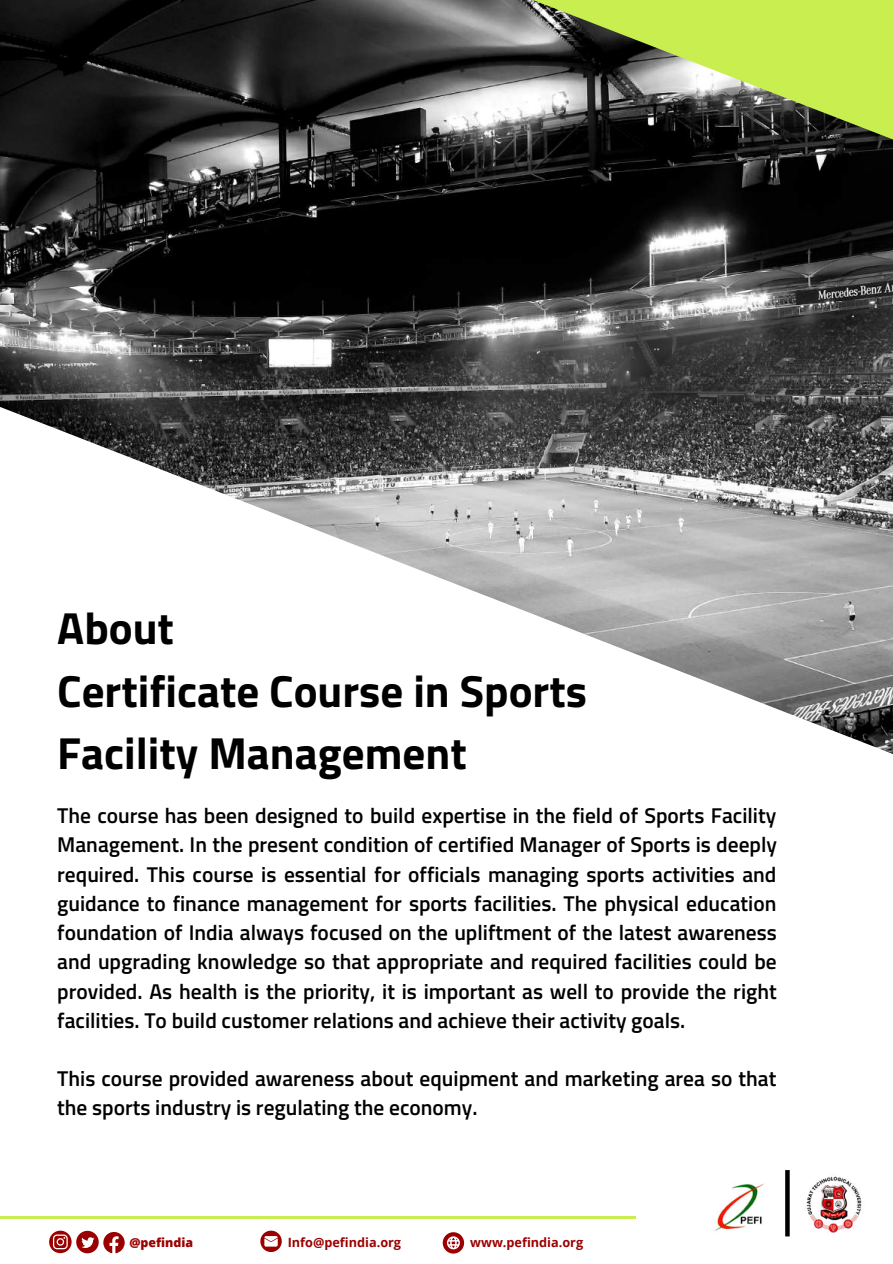
<style>
.page{position:relative;width:893px;height:1264px;background:#fff}
.page>*{position:absolute;margin:0;border:0;box-sizing:border-box;transform-origin:0 0}
.t1{font:700 45px/62.4px "Titillium Web";color:#000}
.t2{font:600 21.45px/29.2px "Titillium Web";color:#000;text-align:justify}
.t3{font:700 12.75px "Open Sans";color:#9b0000}
.t4{font:800 12.45px "Open Sans";color:#9b0000}
</style>
<div class="page">
<img style="left:0;top:0;width:892px;height:382px">
<svg style="left:0;top:382px;width:892px;height:372px"></svg>
<svg style="left:430px;top:0;width:462px;height:204px;background:#667046"></svg>
<hr style="left:0;top:1216px;width:635px;height:2px;background:#c8ef4f">
<img style="left:714px;top:1183px;width:50px;height:48px">
<img style="left:806px;top:1176px;width:56px;height:57px">
<svg style="left:785px;top:1170px;width:4px;height:66px"></svg>
<svg style="left:49px;top:1230px;width:76px;height:23px"></svg>
<svg style="left:442px;top:1232px;width:22px;height:21px"></svg>
<svg style="left:260px;top:1230px;width:22px;height:21px"></svg>
<h1 class="t1" style="left:57px;top:596px;width:531px">About<br>Certificate Course in Sports<br>Facility Management</h1>
<p class="t2" style="left:57px;top:800px;width:721px">The course has been designed to build expertise in the field of Sports Facility Management. In the present condition of certified Manager of Sports is deeply required. This course is essential for officials managing sports activities and guidance to finance management for sports facilities. The physical education foundation of India always focused on the upliftment of the latest awareness and upgrading knowledge so that appropriate and required facilities could be provided. As health is the priority, it is important as well to provide the right facilities. To build customer relations and achieve their activity goals.</p>
<p class="t2" style="left:57px;top:1063px;width:720px">This course provided awareness about equipment and marketing area so that the sports industry is regulating the economy.</p>
<p class="t4" style="left:129px;top:1233px;width:65px">@pefindia</p>
<p class="t3" style="left:287px;top:1233px;width:115px">Info@pefindia.org</p>
<p class="t3" style="left:470px;top:1233px;width:114px">www.pefindia.org</p>
</div>
